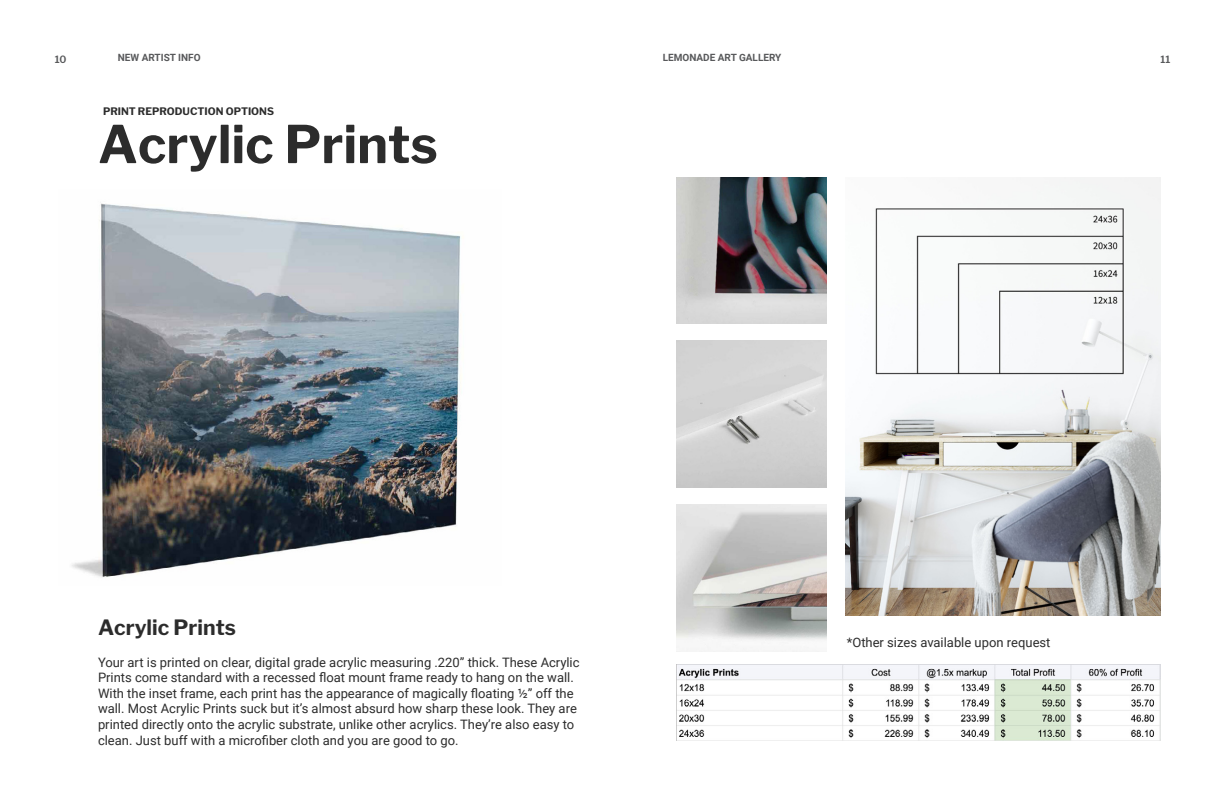
<style>
.page{position:relative;width:1224px;height:792px;background:#fff}
.page>*{position:absolute;margin:0;border:0;box-sizing:border-box;transform-origin:0 0}
.t1{font:700 51.8px "Libre Franklin";color:#2c2c2c}
.t2{font:700 21px "Libre Franklin";color:#2c2c2c}
.t3{font:13px/15.6px "Roboto";color:#2c2c2c}
.t4{font:700 10.3px "Libre Franklin";color:#2c2c2c}
.t5{font:700 10px "Roboto";color:#58595b}
.t6{font:600 10px "Libre Franklin";color:#58595b}
</style>
<div class="page">
<img style="left:71px;top:203px;width:390px;height:375px">
<img style="left:677px;top:504px;width:149px;height:147px">
<img style="left:677px;top:177px;width:149px;height:147px">
<img style="left:677px;top:341px;width:149px;height:147px">
<img style="left:846px;top:177px;width:314px;height:438px">
<img style="left:677px;top:665px;width:483px;height:75px">
<p class="t6" style="left:55px;top:54px;width:13px">10</p>
<p class="t5" style="left:118px;top:51px;width:84px">NEW ARTIST INFO</p>
<p class="t5" style="left:663px;top:51px;width:120px">LEMONADE ART GALLERY</p>
<p class="t6" style="left:1160px;top:54px;width:11px">11</p>
<p class="t4" style="left:103px;top:105px;width:173px">PRINT REPRODUCTION OPTIONS</p>
<h1 class="t1" style="left:98px;top:113px;width:341px">Acrylic Prints</h1>
<h2 class="t2" style="left:98px;top:615px;width:139px">Acrylic Prints</h2>
<p class="t3" style="left:98px;top:654px;width:483px">Your art is printed on clear, digital grade acrylic measuring .220” thick. These Acrylic Prints come standard with a recessed float mount frame ready to hang on the wall.<br>With the inset frame, each print has the appearance of magically floating ½” off the wall. Most Acrylic Prints suck but it’s almost absurd how sharp these look. They are printed directly onto the acrylic substrate, unlike other acrylics. They’re also easy to clean. Just buff with a microfiber cloth and you are good to go.</p>
<p class="t3" style="left:847px;top:634px;width:205px">*Other sizes available upon request</p>
</div>
